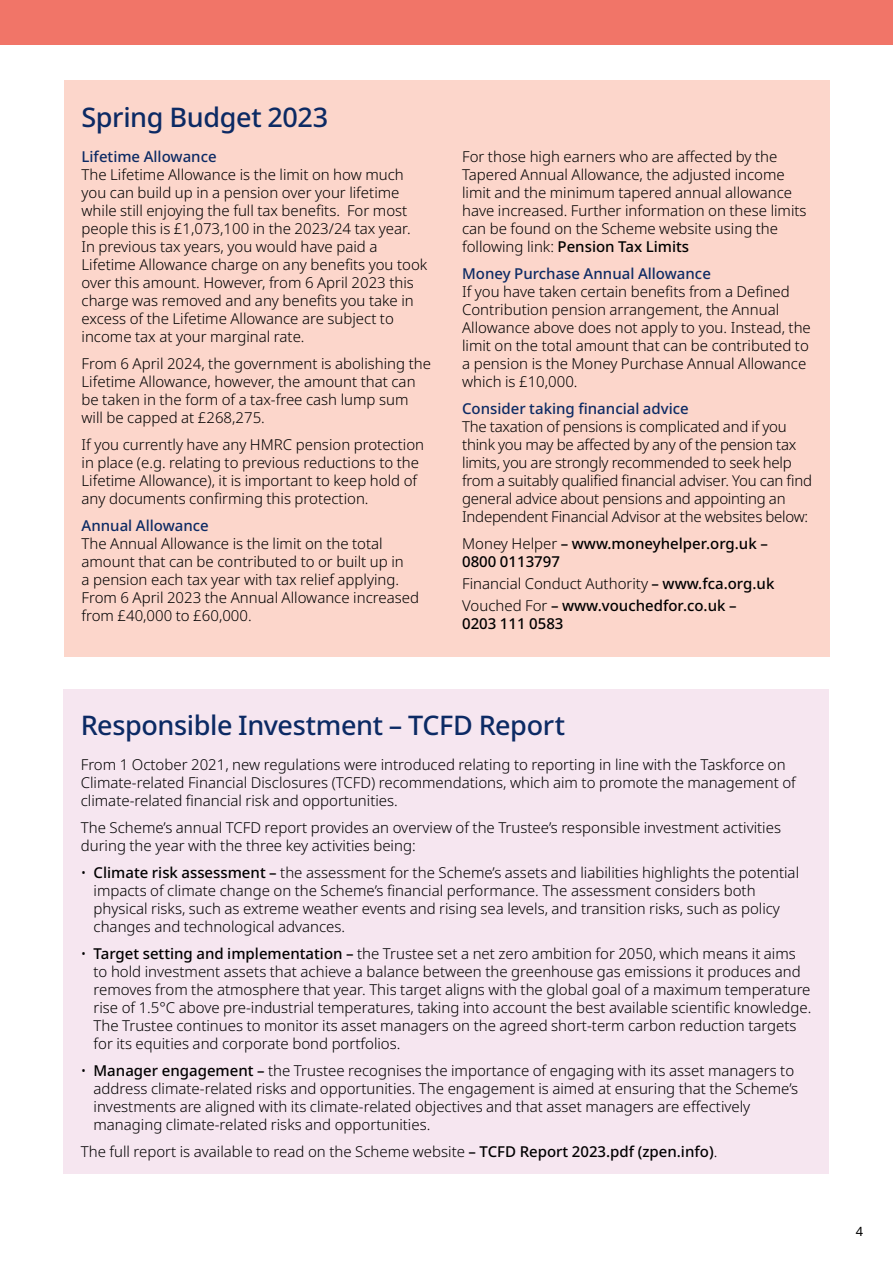
<style>
.page{position:relative;width:893px;height:1263px;background:#fff}
.page>*{position:absolute;margin:0;border:0;box-sizing:border-box;transform-origin:0 0}
.t1{font:500 27px "Noto Sans";letter-spacing:-.015em;color:#0c2a64}
.t2{font:300 15px/18px "Noto Sans";color:#000}
.t3{font:500 15px/18px "Noto Sans";color:#000}
.t4{font:500 15px "Noto Sans";color:#0c2a64}
.t5{font:12.75px "Noto Sans";color:#000}
.s1{font-weight:500}
.s2{font-weight:300}
</style>
<div class="page">
<div style="left:65px;top:81px;width:765px;height:576px;background:#fcd6cb"></div>
<div style="left:64px;top:689px;width:765px;height:485px;background:#f6e6f0"></div>
<div style="left:0;top:0;width:893px;height:45px;background:#f17568"></div>
<h1 class="t1" style="left:82px;top:98px;width:248px">Spring Budget 2023</h1>
<p class="t4" style="left:82px;top:146px;width:137px">Lifetime Allowance</p>
<p class="t2" style="left:82px;top:166px;width:347px">The Lifetime Allowance is the limit on how much you can build up in a pension over your lifetime while still enjoying the full tax benefits. For most people this is £1,073,100 in the 2023/24 tax year.<br>In previous tax years, you would have paid a Lifetime Allowance charge on any benefits you took over this amount. However, from 6 April 2023 this charge was removed and any benefits you take in excess of the Lifetime Allowance are subject to income tax at your marginal rate.</p>
<p class="t2" style="left:82px;top:355px;width:351px">From 6 April 2024, the government is abolishing the Lifetime Allowance, however, the amount that can be taken in the form of a tax-free cash lump sum will be capped at £268,275.</p>
<p class="t2" style="left:82px;top:436px;width:344px">If you currently have any HMRC pension protection in place (e.g. relating to previous reductions to the Lifetime Allowance), it is important to keep hold of any documents confirming this protection.</p>
<p class="t4" style="left:82px;top:515px;width:129px">Annual Allowance</p>
<p class="t2" style="left:82px;top:535px;width:339px">The Annual Allowance is the limit on the total amount that can be contributed to or built up in<br>a pension each tax year with tax relief applying.<br>From 6 April 2023 the Annual Allowance increased from £40,000 to £60,000.</p>
<p class="t2" style="left:462px;top:148px;width:346px">For those high earners who are affected by the Tapered Annual Allowance, the adjusted income limit and the minimum tapered annual allowance have increased. Further information on these limits can be found on the Scheme website using the following link: <span class="s1">Pension Tax Limits</span></p>
<p class="t4" style="left:462px;top:263px;width:250px">Money Purchase Annual Allowance</p>
<p class="t2" style="left:462px;top:283px;width:350px">If you have taken certain benefits from a Defined Contribution pension arrangement, the Annual Allowance above does not apply to you. Instead, the limit on the total amount that can be contributed to a pension is the Money Purchase Annual Allowance which is £10,000.</p>
<p class="t4" style="left:462px;top:398px;width:228px">Consider taking financial advice</p>
<p class="t2" style="left:462px;top:418px;width:352px">The taxation of pensions is complicated and if you think you may be affected by any of the pension tax limits, you are strongly recommended to seek help from a suitably qualified financial adviser. You can find general advice about pensions and appointing an Independent Financial Advisor at the websites below:</p>
<p class="t3" style="left:462px;top:535px;width:307px"><span class="s2">Money Helper</span> – www.moneyhelper.org.uk –<br>0800 0113797</p>
<p class="t3" style="left:462px;top:573px;width:314px;line-height:22.2px"><span class="s2">Financial Conduct Authority</span> – www.fca.org.uk<br><span class="s2">Vouched For</span> – www.vouchedfor.co.uk –</p>
<p class="t3" style="left:462px;top:615px;width:103px">0203 111 0583</p>
<h1 class="t1" style="left:81px;top:706px;width:486px">Responsible Investment – TCFD Report</h1>
<p class="t2" style="left:81px;top:756px;width:717px">From 1 October 2021, new regulations were introduced relating to reporting in line with the Taskforce on<br>Climate-related Financial Disclosures (TCFD) recommendations, which aim to promote the management of climate-related financial risk and opportunities.</p>
<p class="t2" style="left:81px;top:819px;width:702px">The Scheme’s annual TCFD report provides an overview of the Trustee’s responsible investment activities during the year with the three key activities being:</p>
<p class="t2" style="left:94px;top:864px;width:707px;text-indent:-13px">• <span class="s1">Climate risk assessment –</span> the assessment for the Scheme’s assets and liabilities highlights the potential impacts of climate change on the Scheme’s financial performance. The assessment considers both physical risks, such as extreme weather events and rising sea levels, and transition risks, such as policy changes and technological advances.</p>
<p class="t2" style="left:94px;top:945px;width:719px;text-indent:-13px">• <span class="s1">Target setting and implementation –</span> the Trustee set a net zero ambition for 2050, which means it aims to hold investment assets that achieve a balance between the greenhouse gas emissions it produces and removes from the atmosphere that year. This target aligns with the global goal of a maximum temperature rise of 1.5°C above pre-industrial temperatures, taking into account the best available scientific knowledge.<br>The Trustee continues to monitor its asset managers on the agreed short-term carbon reduction targets for its equities and corporate bond portfolios.</p>
<p class="t2" style="left:94px;top:1062px;width:706px;text-indent:-13px">• <span class="s1">Manager engagement –</span> the Trustee recognises the importance of engaging with its asset managers to address climate-related risks and opportunities. The engagement is aimed at ensuring that the Scheme’s investments are aligned with its climate-related objectives and that asset managers are effectively managing climate-related risks and opportunities.</p>
<p class="t2" style="left:81px;top:1143px;width:638px">The full report is available to read on the Scheme website <span class="s1">– TCFD Report 2023.pdf (zpen.info)</span>.</p>
<p class="t5" style="left:856px;top:1222px;width:9px">4</p>
</div>
